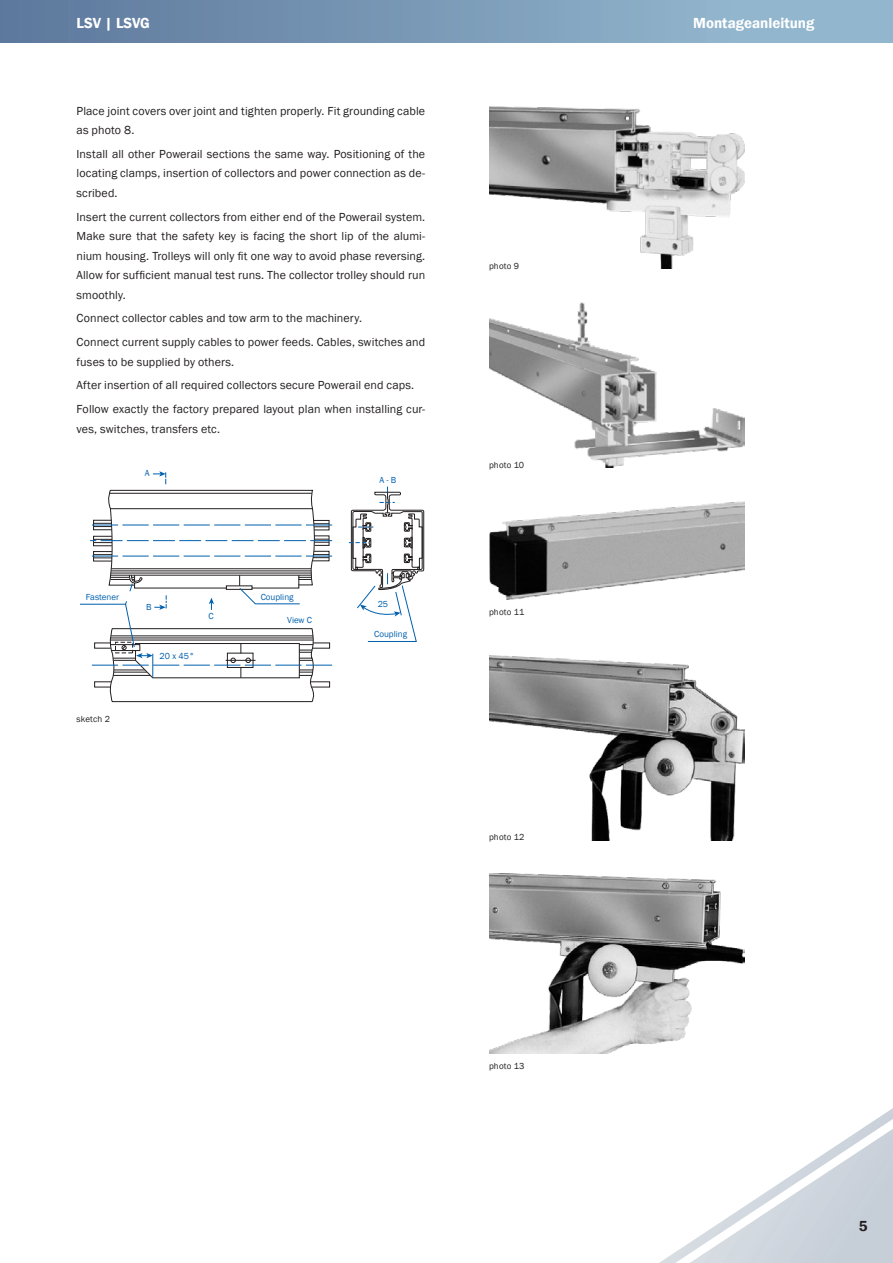
<style>
.page{position:relative;width:893px;height:1263px;background:#fff}
.page>*{position:absolute;margin:0;border:0;box-sizing:border-box;transform-origin:0 0}
.t1{font:600 15px "Franklin Gothic";color:#fff}
.t2{font:600 15px "Franklin Gothic";color:#231f20}
.t3{font:12px/19.5px "Franklin Gothic";letter-spacing:.01em;color:#231f20}
.t4{font:9px "Franklin Gothic";color:#0160ae}
.t5{font:9px "Franklin Gothic";letter-spacing:.02em;color:#231f20}
</style>
<div class="page">
<div style="left:0;top:0;width:893px;height:43px;background:linear-gradient(to right,#5d789d,#9abed4)"></div>
<svg style="left:659px;top:1108px;width:234px;height:155px"></svg>
<svg style="left:153px;top:471px;width:13px;height:13px"></svg>
<svg style="left:80px;top:490px;width:252px;height:212px"></svg>
<svg style="left:349px;top:487px;width:75px;height:155px"></svg>
<img style="left:489px;top:106px;width:255px;height:163px">
<img style="left:489px;top:302px;width:255px;height:166px">
<img style="left:489px;top:501px;width:255px;height:98px">
<img style="left:489px;top:655px;width:255px;height:185px">
<img style="left:489px;top:873px;width:255px;height:181px">
<p class="t1" style="left:77px;top:14px;width:75px">LSV | LSVG</p>
<p class="t1" style="left:693px;top:14px;width:123px">Montageanleitung</p>
<p class="t3" style="left:77px;top:101px;width:350px">Place joint covers over joint and tighten properly. Fit grounding cable as photo 8.</p>
<p class="t3" style="left:77px;top:144px;width:350px;text-align:justify">Install all other Powerail sections the same way. Positioning of the locating clamps, insertion of collectors and power connection as de&shy;scribed.</p>
<p class="t3" style="left:77px;top:207px;width:350px;text-align:justify">Insert the current collectors from either end of the Powerail system.<br>Make sure that the safety key is facing the short lip of the alumi&shy;nium housing. Trolleys will only fit one way to avoid phase reversing.<br>Allow for sufficient manual test runs. The collector trolley should run smoothly.</p>
<p class="t3" style="left:77px;top:307px;width:350px;line-height:23.7px">Connect collector cables and tow arm to the machinery.<br>Connect current supply cables to power feeds. Cables, switches and</p>
<p class="t3" style="left:77px;top:350px;width:350px;line-height:23.7px">fuses to be supplied by others.<br>After insertion of all required collectors secure Powerail end caps.<br>Follow exactly the factory prepared layout plan when installing cur-</p>
<p class="t3" style="left:77px;top:419px;width:145px">ves, switches, transfers etc.</p>
<p class="t4" style="left:145px;top:468px;width:6px">A</p>
<p class="t4" style="left:86px;top:592px;width:35px">Fastener</p>
<p class="t4" style="left:261px;top:592px;width:35px">Coupling</p>
<p class="t4" style="left:287px;top:615px;width:26px">View C</p>
<p class="t4" style="left:146px;top:601px;width:7px">B</p>
<p class="t4" style="left:208px;top:610px;width:7px">C</p>
<p class="t5" style="left:77px;top:713px;width:35px">sketch 2</p>
<p class="t4" style="left:160px;top:650px;width:36px">20 x 45°</p>
<p class="t4" style="left:379px;top:474px;width:19px">A - B</p>
<p class="t4" style="left:378px;top:598px;width:12px">25</p>
<p class="t4" style="left:374px;top:629px;width:35px">Coupling</p>
<p class="t5" style="left:489px;top:260px;width:31px">photo 9</p>
<p class="t5" style="left:489px;top:459px;width:37px">photo 10</p>
<p class="t5" style="left:489px;top:606px;width:37px">photo 11</p>
<p class="t5" style="left:489px;top:831px;width:37px">photo 12</p>
<p class="t5" style="left:489px;top:1060px;width:37px">photo 13</p>
<p class="t2" style="left:859px;top:1217px;width:10px">5</p>
</div>
